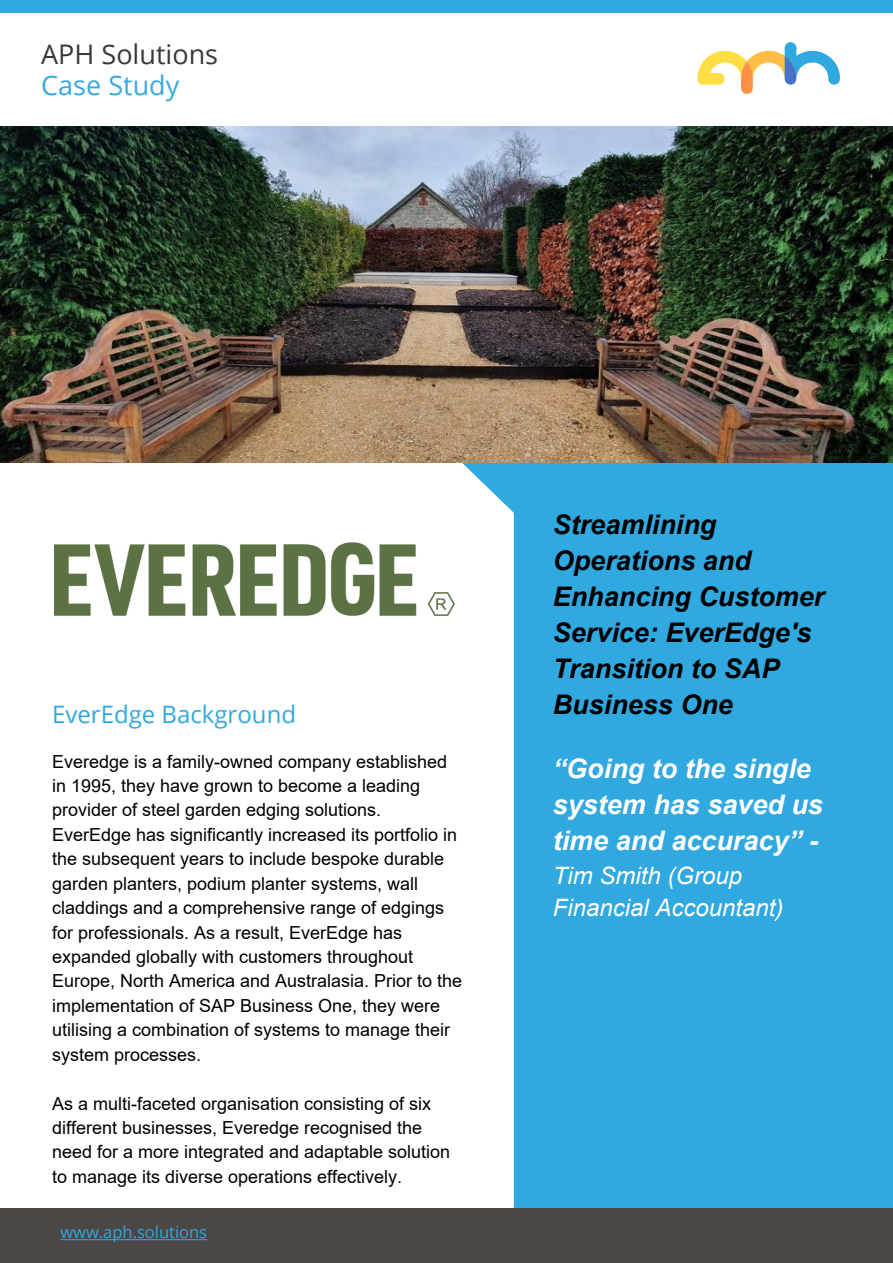
<style>
.page{position:relative;width:893px;height:1263px;background:#fff}
.page>*{position:absolute;margin:0;border:0;box-sizing:border-box;transform-origin:0 0}
.t1{font:italic 700 27px/36px "Arial";color:#000}
.t2{font:italic 700 27px/36px "Arial";color:#fff}
.t3{font:27px "Open Sans";color:#3c3835}
.t4{font:27px "Open Sans";color:#38a8e0}
.t5{font:italic 24px/32px "Arial";color:#fff}
.t6{font:24px "Open Sans";color:#30a8e0}
.t7{font:18px/24.5px "Arial";color:#000}
.t8{font:16.5px "Open Sans";color:#30a8e0}
</style>
<div class="page">
<svg style="left:458px;top:463px;width:435px;height:746px;background:#4ab2e3"></svg>
<svg style="left:697px;top:44px;width:143px;height:50px"></svg>
<div style="left:785px;top:42px;width:11px;height:12px;background:#30a8e0;border-radius:50%"></div>
<div style="left:1px;top:1209px;width:892px;height:54px;background:#4b4745"></div>
<hr style="left:60px;top:1239px;width:147px;height:1px;background:#30a8e0">
<div style="left:0;top:0;width:893px;height:13px;background:#30a8e0"></div>
<img style="left:0;top:126px;width:893px;height:337px">
<img style="left:54px;top:542px;width:400px;height:73px">
<h1 class="t3" style="left:41px;top:35px;width:178px">APH Solutions</h1>
<h1 class="t4" style="left:41px;top:67px;width:140px">Case Study</h1>
<h2 class="t6" style="left:52px;top:698px;width:246px">EverEdge Background</h2>
<p class="t7" style="left:52px;top:749px;width:412px">Everedge is a family-owned company established in 1995, they have grown to become a leading provider of steel garden edging solutions.<br>EverEdge has significantly increased its portfolio in the subsequent years to include bespoke durable garden planters, podium planter systems, wall claddings and a comprehensive range of edgings for professionals. As a result, EverEdge has expanded globally with customers throughout Europe, North America and Australasia. Prior to the implementation of SAP Business One, they were utilising a combination of systems to manage their system processes.</p>
<p class="t7" style="left:52px;top:1091px;width:400px">As a multi-faceted organisation consisting of six different businesses, Everedge recognised the need for a more integrated and adaptable solution to manage its diverse operations effectively.</p>
<p class="t8" style="left:60px;top:1221px;width:148px">www.aph.solutions</p>
<h1 class="t1" style="left:553px;top:508px;width:273px">Streamlining<br>Operations and<br>Enhancing Customer<br>Service: EverEdge's<br>Transition to SAP<br>Business One</h1>
<h1 class="t2" style="left:553px;top:752px;width:272px">“Going to the single system has saved us time and accuracy” -</h1>
<h2 class="t5" style="left:553px;top:860px;width:232px">Tim Smith (Group<br>Financial Accountant)</h2>
</div>
